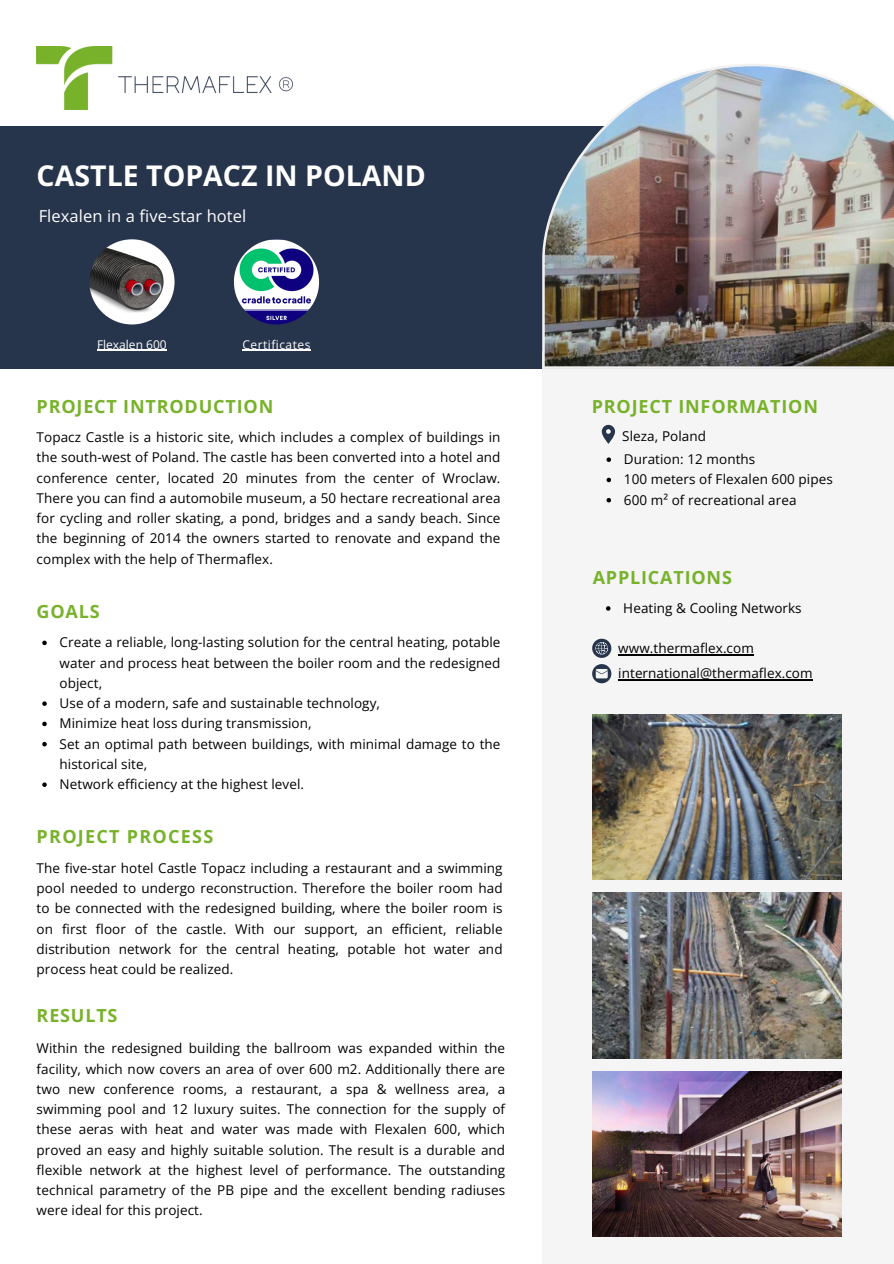
<style>
.page{position:relative;width:894px;height:1264px;background:#fff}
.page>*{position:absolute;margin:0;border:0;box-sizing:border-box;transform-origin:0 0}
.t1{font:700 28.5px "Open Sans";color:#fff}
.t2{font:700 18px "Open Sans";letter-spacing:.045em;color:#78b22b}
.t3{font:700 18px "Open Sans";letter-spacing:.07em;color:#78b22b}
.t4{font:16.5px "Open Sans";letter-spacing:.005em;color:#fff}
.t5{font:13.5px/20.2px "Open Sans";letter-spacing:.005em;color:#000;text-align:justify}
.t6{font:12px "Open Sans";letter-spacing:.04em;color:#fff}
.t7{font:12px "Open Sans";color:#fff}
</style>
<div class="page">
<div style="left:0;top:126px;width:893px;height:243px;background:#27354c"></div>
<div style="left:542px;top:351px;width:351px;height:912px;background:#f1f1f1"></div>
<img style="left:542px;top:64px;width:351px;height:305px">
<img style="left:37px;top:46px;width:255px;height:63px">
<img style="left:592px;top:714px;width:248px;height:165px">
<img style="left:592px;top:892px;width:248px;height:166px">
<svg style="left:592px;top:664px;width:19px;height:19px"></svg>
<svg style="left:592px;top:638px;width:19px;height:20px"></svg>
<svg style="left:606px;top:457px;width:5px;height:5px"></svg>
<svg style="left:606px;top:477px;width:5px;height:5px"></svg>
<svg style="left:606px;top:498px;width:5px;height:4px"></svg>
<hr style="left:618px;top:679px;width:194px;height:1px;background:#000">
<svg style="left:606px;top:606px;width:4px;height:4px"></svg>
<hr style="left:618px;top:654px;width:135px;height:1px;background:#000">
<svg style="left:601px;top:425px;width:14px;height:19px"></svg>
<img style="left:89px;top:239px;width:85px;height:85px;border-radius:50%">
<img style="left:234px;top:239px;width:85px;height:85px;border-radius:50%">
<svg style="left:42px;top:640px;width:5px;height:5px"></svg>
<svg style="left:42px;top:701px;width:5px;height:5px"></svg>
<svg style="left:42px;top:721px;width:5px;height:5px"></svg>
<svg style="left:42px;top:742px;width:5px;height:4px"></svg>
<svg style="left:42px;top:782px;width:5px;height:5px"></svg>
<hr style="left:97px;top:350px;width:70px;height:1px;background:#fff">
<hr style="left:242px;top:350px;width:69px;height:1px;background:#fff">
<img style="left:592px;top:1071px;width:248px;height:165px">
<p class="t1" style="left:37px;top:155px;width:390px">CASTLE TOPACZ IN POLAND</p>
<p class="t4" style="left:39px;top:204px;width:209px">Flexalen in a five-star hotel</p>
<p class="t7" style="left:97px;top:336px;width:71px">Flexalen 600</p>
<p class="t6" style="left:242px;top:336px;width:69px">Certificates</p>
<p class="t2" style="left:37px;top:393px;width:238px">PROJECT INTRODUCTION</p>
<p class="t5" style="left:37px;top:427px;width:465px">Topacz Castle is a historic site, which includes a complex of buildings in the south-west of Poland. The castle has been converted into a hotel and conference center, located 20 minutes from the center of Wroclaw.<br>There you can find a automobile museum, a 50 hectare recreational area for cycling and roller skating, a pond, bridges and a sandy beach. Since the beginning of 2014 the owners started to renovate and expand the complex with the help of Thermaflex.</p>
<p class="t2" style="left:37px;top:598px;width:65px">GOALS</p>
<p class="t5" style="left:60px;top:632px;width:442px">Create a reliable, long-lasting solution for the central heating, potable water and process heat between the boiler room and the redesigned object,</p>
<p class="t5" style="left:60px;top:692px;width:322px">Use of a modern, safe and sustainable technology,</p>
<p class="t5" style="left:60px;top:713px;width:253px">Minimize heat loss during transmission,</p>
<p class="t5" style="left:60px;top:733px;width:442px">Set an optimal path between buildings, with minimal damage to the historical site,</p>
<p class="t5" style="left:60px;top:773px;width:246px">Network efficiency at the highest level.</p>
<p class="t3" style="left:37px;top:824px;width:178px">PROJECT PROCESS</p>
<p class="t5" style="left:37px;top:857px;width:467px">The five-star hotel Castle Topacz including a restaurant and a swimming pool needed to undergo reconstruction. Therefore the boiler room had to be connected with the redesigned building, where the boiler room is on first floor of the castle. With our support, an efficient, reliable distribution network for the central heating, potable hot water and process heat could be realized.</p>
<p class="t2" style="left:37px;top:1002px;width:82px">RESULTS</p>
<p class="t5" style="left:37px;top:1037px;width:470px">Within the redesigned building the ballroom was expanded within the facility, which now covers an area of over 600 m2. Additionally there are two new conference rooms, a restaurant, a spa &amp; wellness area, a swimming pool and 12 luxury suites. The connection for the supply of these aeras with heat and water was made with Flexalen 600, which proved an easy and highly suitable solution. The result is a durable and flexible network at the highest level of performance. The outstanding technical parametry of the PB pipe and the excellent bending radiuses were ideal for this project.</p>
<p class="t2" style="left:591px;top:393px;width:228px">PROJECT INFORMATION</p>
<p class="t5" style="left:622px;top:425px;width:85px">Sleza, Poland</p>
<p class="t5" style="left:623px;top:449px;width:133px">Duration: 12 months</p>
<p class="t5" style="left:623px;top:469px;width:210px">100 meters of Flexalen 600 pipes</p>
<p class="t5" style="left:623px;top:489px;width:174px">600 m² of recreational area</p>
<p class="t2" style="left:592px;top:564px;width:141px">APPLICATIONS</p>
<p class="t5" style="left:623px;top:597px;width:180px">Heating &amp; Cooling Networks</p>
<p class="t5" style="left:618px;top:637px;width:137px">www.thermaflex.com</p>
<p class="t5" style="left:618px;top:663px;width:196px">international@thermaflex.com</p>
</div>
